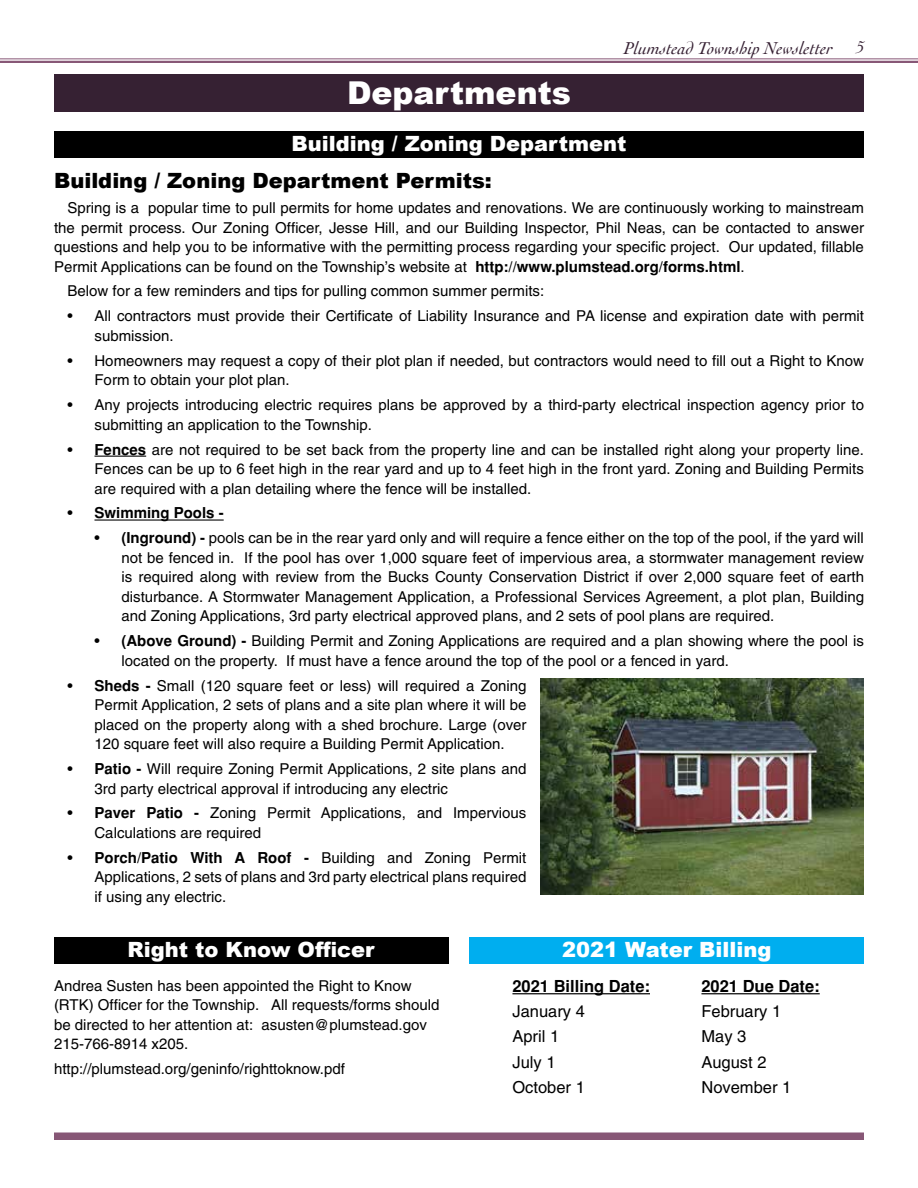
<style>
.page{position:relative;width:918px;height:1188px;background:#fff}
.page>*{position:absolute;margin:0;border:0;box-sizing:border-box;transform-origin:0 0}
.t1{font:900 31.5px "Arial";color:#fff}
.t2{font:900 21px "Arial";color:#fff}
.t3{font:900 21px "Arial";color:#000}
.t4{font:italic 18px "Cochin";color:#362133}
.t5{font:16.5px "Helvetica";color:#000}
.t6{font:700 16.5px "Helvetica";color:#000}
.t7{font:15px/19.5px "Helvetica";color:#000}
.t8{font:700 15px "Helvetica";color:#000}
.s1{font-weight:700}
.s2{font-weight:400}
</style>
<div class="page">
<hr style="left:0;top:58px;width:918px;height:1px;background:#875776">
<hr style="left:0;top:61px;width:918px;height:2px;background:#875776">
<div style="left:54px;top:1132px;width:810px;height:8px;background:#875776"></div>
<div style="left:54px;top:74px;width:810px;height:38px;background:#362133"></div>
<div style="left:54px;top:131px;width:810px;height:27px;background:#000"></div>
<hr style="left:94px;top:456px;width:52px;height:1px;background:#000">
<hr style="left:94px;top:519px;width:130px;height:2px;background:#000">
<div style="left:54px;top:937px;width:394px;height:27px;background:#000"></div>
<img style="left:540px;top:679px;width:324px;height:216px">
<div style="left:470px;top:937px;width:394px;height:27px;background:#00aeef"></div>
<hr style="left:512px;top:993px;width:138px;height:1px;background:#000">
<hr style="left:701px;top:993px;width:119px;height:1px;background:#000">
<p class="t4" style="left:624px;top:36px;width:210px">Plumstead Township Newsletter</p>
<p class="t4" style="left:856px;top:35px;width:9px">5</p>
<h1 class="t1" style="left:347px;top:70px;width:225px">Departments</h1>
<h2 class="t2" style="left:292px;top:128px;width:336px">Building / Zoning Department</h2>
<h2 class="t3" style="left:54px;top:165px;width:439px">Building / Zoning Department Permits:</h2>
<p class="t7" style="left:54px;top:198px;width:812px;text-align:justify;text-indent:14px">Spring is a popular time to pull permits for home updates and renovations. We are continuously working to mainstream the permit process. Our Zoning Officer, Jesse Hill, and our Building Inspector, Phil Neas, can be contacted to answer questions and help you to be informative with the permitting process regarding your specific project. Our updated, fillable Permit Applications can be found on the Township’s website at <span class="s1">http://www.plumstead.org/forms.html</span>.</p>
<p class="t7" style="left:68px;top:281px;width:478px">Below for a few reminders and tips for pulling common summer permits:</p>
<p class="t7" style="left:94px;top:306px;width:771px;text-indent:-27px">• All contractors must provide their Certificate of Liability Insurance and PA license and expiration date with permit submission.</p>
<p class="t7" style="left:94px;top:351px;width:771px;text-indent:-27px">• Homeowners may request a copy of their plot plan if needed, but contractors would need to fill out a Right to Know<br>Form to obtain your plot plan.</p>
<p class="t7" style="left:94px;top:395px;width:771px;text-indent:-27px">• Any projects introducing electric requires plans be approved by a third-party electrical inspection agency prior to submitting an application to the Township.</p>
<p class="t7" style="left:94px;top:440px;width:771px;text-align:justify;text-indent:-27px">• <span class="s1">Fences</span> are not required to be set back from the property line and can be installed right along your property line.<br>Fences can be up to 6 feet high in the rear yard and up to 4 feet high in the front yard. Zoning and Building Permits are required with a plan detailing where the fence will be installed.</p>
<p class="t8" style="left:68px;top:504px;width:158px"><span class="s2">•</span> Swimming Pools -</p>
<p class="t7" style="left:122px;top:528px;width:744px;text-align:justify;text-indent:-27px">• <span class="s1">(Inground) -</span> pools can be in the rear yard only and will require a fence either on the top of the pool, if the yard will not be fenced in. If the pool has over 1,000 square feet of impervious area, a stormwater management review is required along with review from the Bucks County Conservation District if over 2,000 square feet of earth disturbance. A Stormwater Management Application, a Professional Services Agreement, a plot plan, Building and Zoning Applications, 3rd party electrical approved plans, and 2 sets of pool plans are required.</p>
<p class="t7" style="left:122px;top:631px;width:744px;text-indent:-27px">• <span class="s1">(Above Ground) -</span> Building Permit and Zoning Applications are required and a plan showing where the pool is located on the property. If must have a fence around the top of the pool or a fenced in yard.</p>
<p class="t7" style="left:94px;top:676px;width:434px;text-align:justify;text-indent:-27px">• <span class="s1">Sheds -</span> Small (120 square feet or less) will required a Zoning Permit Application, 2 sets of plans and a site plan where it will be placed on the property along with a shed brochure. Large (over 120 square feet will also require a Building Permit Application.</p>
<p class="t7" style="left:94px;top:759px;width:433px;text-indent:-27px">• <span class="s1">Patio -</span> Will require Zoning Permit Applications, 2 site plans and<br>3rd party electrical approval if introducing any electric</p>
<p class="t7" style="left:94px;top:803px;width:433px;text-indent:-27px">• <span class="s1">Paver Patio -</span> Zoning Permit Applications, and Impervious<br>Calculations are required</p>
<p class="t7" style="left:94px;top:848px;width:434px;text-align:justify;text-indent:-27px">• <span class="s1">Porch/Patio With A Roof -</span> Building and Zoning Permit Applications, 2 sets of plans and 3rd party electrical plans required if using any electric.</p>
<h2 class="t2" style="left:128px;top:934px;width:248px">Right to Know Officer</h2>
<p class="t7" style="left:54px;top:976px;width:387px">Andrea Susten has been appointed the Right to Know (RTK) Officer for the Township. All requests/forms should be directed to her attention at: asusten@plumstead.gov 215-766-8914 x205.</p>
<p class="t7" style="left:54px;top:1059px;width:292px">http://plumstead.org/geninfo/righttoknow.pdf</p>
<h2 class="t2" style="left:562px;top:934px;width:211px">2021 Water Billing</h2>
<p class="t6" style="left:512px;top:977px;width:139px">2021 Billing Date:</p>
<p class="t6" style="left:701px;top:977px;width:120px">2021 Due Date:</p>
<p class="t5" style="left:512px;top:1002px;width:74px">January 4</p>
<p class="t5" style="left:701px;top:1002px;width:81px">February 1</p>
<p class="t5" style="left:512px;top:1027px;width:48px">April 1</p>
<p class="t5" style="left:701px;top:1027px;width:46px">May 3</p>
<p class="t5" style="left:512px;top:1052px;width:45px">July 1</p>
<p class="t5" style="left:701px;top:1052px;width:67px">August 2</p>
<p class="t5" style="left:512px;top:1077px;width:74px">October 1</p>
<p class="t5" style="left:701px;top:1077px;width:91px">November 1</p>
</div>
